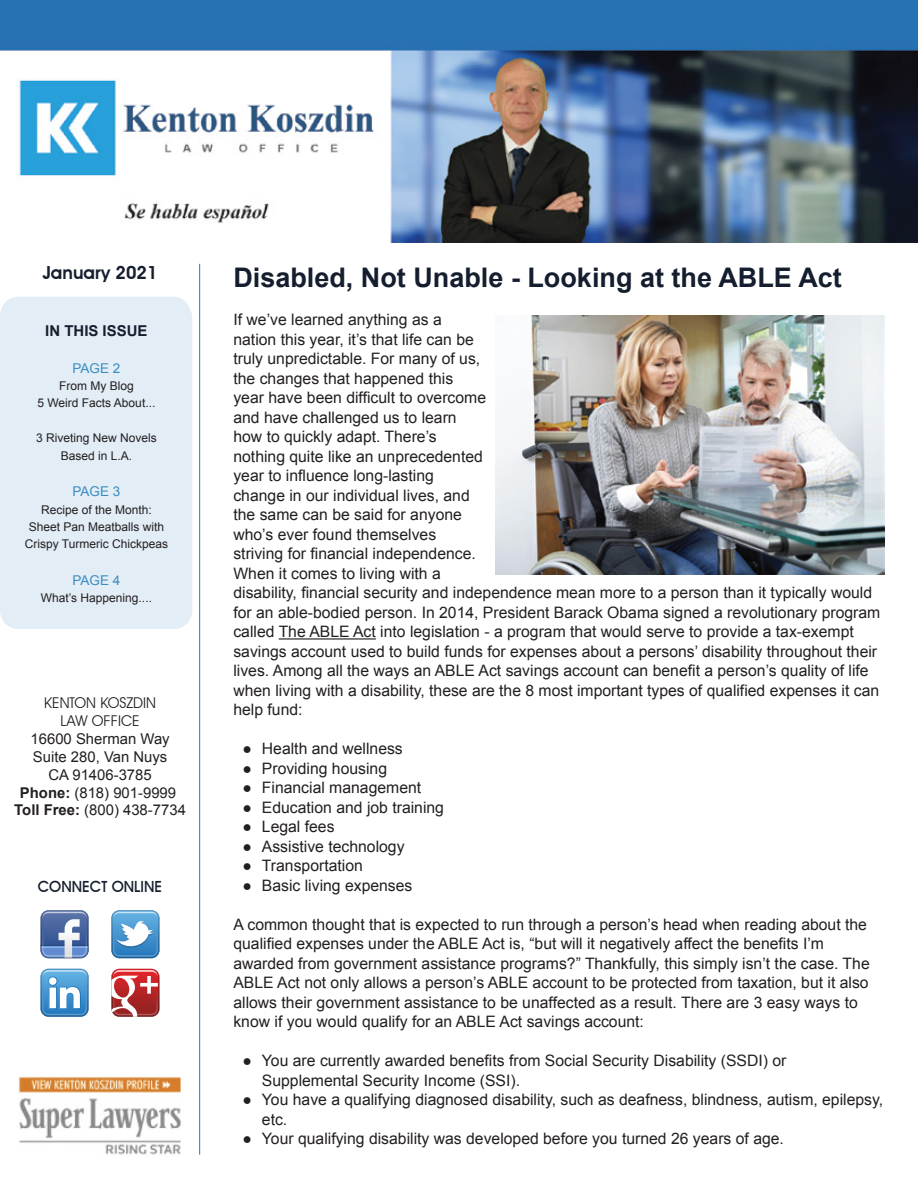
<style>
.page{position:relative;width:918px;height:1188px;background:#fff}
.page>*{position:absolute;margin:0;border:0;box-sizing:border-box;transform-origin:0 0}
.t1{font:700 27px "Arial";color:#141e2e}
.t2{font:600 18px "Avant Garde IT Cby BT";color:#141e2e}
.t3{font:15.75px/19.5px "Arial";color:#231f20}
.t4{font:500 15.45px "Avant Garde IT Cby BT";color:#141e2e}
.t5{font:700 15px "Arial";color:#141e2e}
.t6{font:14.85px/17.9px "Arial";color:#231f20;text-align:center}
.t7{font:14.85px/17.9px "Avant Garde IT Cby BT";color:#231f20;text-align:center}
.t8{font:13.5px "Arial";color:#3b8cc1}
.t9{font:12px/17.4px "Arial";color:#231f20;text-align:center}
.s1{font-weight:700}
</style>
<div class="page">
<hr style="left:279px;top:638px;width:97px;height:2px;background:#231f20">
<img style="left:0;top:0;width:918px;height:243px">
<hr style="left:199px;top:264px;width:1px;height:891px;background:#3b8cc1">
<div style="left:0;top:297px;width:192px;height:332px;background:#e2edf6"></div>
<img style="left:17px;top:1077px;width:164px;height:78px">
<svg style="left:41px;top:910px;width:48px;height:48px;background:#758dba"></svg>
<svg style="left:111px;top:969px;width:48px;height:48px"></svg>
<svg style="left:41px;top:969px;width:48px;height:48px"></svg>
<svg style="left:111px;top:910px;width:48px;height:48px"></svg>
<img style="left:496px;top:315px;width:388px;height:259px">
<p class="t2" style="left:43px;top:261px;width:116px">January 2021</p>
<p class="t5" style="left:45px;top:321px;width:104px">IN THIS ISSUE</p>
<p class="t8" style="left:73px;top:359px;width:49px">PAGE 2</p>
<p class="t9" style="left:38px;top:377px;width:119px">From My Blog<br>5 Weird Facts About...</p>
<p class="t9" style="left:36px;top:429px;width:122px">3 Riveting New Novels<br>Based in L.A.</p>
<p class="t8" style="left:73px;top:483px;width:49px">PAGE 3</p>
<p class="t9" style="left:25px;top:501px;width:145px">Recipe of the Month:<br>Sheet Pan Meatballs with<br>Crispy Turmeric Chickpeas</p>
<p class="t8" style="left:73px;top:571px;width:49px">PAGE 4</p>
<p class="t9" style="left:41px;top:590px;width:113px">What’s Happening....</p>
<p class="t7" style="left:44px;top:694px;width:113px">KENTON KOSZDIN<br>LAW OFFICE</p>
<p class="t6" style="left:14px;top:730px;width:173px">16600 Sherman Way<br>Suite 280, Van Nuys<br>CA 91406-3785<br><span class="s1">Phone:</span> (818) 901-9999<br><span class="s1">Toll Free:</span> (800) 438-7734</p>
<p class="t4" style="left:38px;top:877px;width:126px">CONNECT ONLINE</p>
<h1 class="t1" style="left:233px;top:260px;width:610px">Disabled, Not Unable - Looking at the ABLE Act</h1>
<p class="t3" style="left:233px;top:310px;width:648px">If we’ve learned anything as a<br>nation this year, it’s that life can be<br>truly unpredictable. For many of us,<br>the changes that happened this<br>year have been difficult to overcome<br>and have challenged us to learn<br>how to quickly adapt. There’s<br>nothing quite like an unprecedented<br>year to influence long-lasting<br>change in our individual lives, and<br>the same can be said for anyone<br>who’s ever found themselves<br>striving for financial independence.<br>When it comes to living with a<br>disability, financial security and independence mean more to a person than it typically would for an able-bodied person. In 2014, President Barack Obama signed a revolutionary program called The ABLE Act into legislation - a program that would serve to provide a tax-exempt savings account used to build funds for expenses about a persons’ disability throughout their lives. Among all the ways an ABLE Act savings account can benefit a person’s quality of life when living with a disability, these are the 8 most important types of qualified expenses it can help fund:</p>
<p class="t3" style="left:242px;top:739px;width:162px">● Health and wellness</p>
<p class="t3" style="left:242px;top:759px;width:146px">● Providing housing</p>
<p class="t3" style="left:242px;top:778px;width:180px">● Financial management</p>
<p class="t3" style="left:242px;top:798px;width:203px">● Education and job training</p>
<p class="t3" style="left:242px;top:817px;width:94px">● Legal fees</p>
<p class="t3" style="left:242px;top:837px;width:164px">● Assistive technology</p>
<p class="t3" style="left:242px;top:856px;width:122px">● Transportation</p>
<p class="t3" style="left:242px;top:876px;width:172px">● Basic living expenses</p>
<p class="t3" style="left:233px;top:915px;width:638px">A common thought that is expected to run through a person’s head when reading about the qualified expenses under the ABLE Act is, “but will it negatively affect the benefits I’m awarded from government assistance programs?” Thankfully, this simply isn’t the case. The ABLE Act not only allows a person’s ABLE account to be protected from taxation, but it also allows their government assistance to be unaffected as a result. There are 3 easy ways to know if you would qualify for an ABLE Act savings account:</p>
<p class="t3" style="left:262px;top:1051px;width:526px;text-indent:-19px">● You are currently awarded benefits from Social Security Disability (SSDI) or<br>Supplemental Security Income (SSI).</p>
<p class="t3" style="left:262px;top:1090px;width:623px;text-indent:-19px">● You have a qualifying diagnosed disability, such as deafness, blindness, autism, epilepsy, etc.</p>
<p class="t3" style="left:242px;top:1129px;width:543px">● Your qualifying disability was developed before you turned 26 years of age.</p>
</div>
